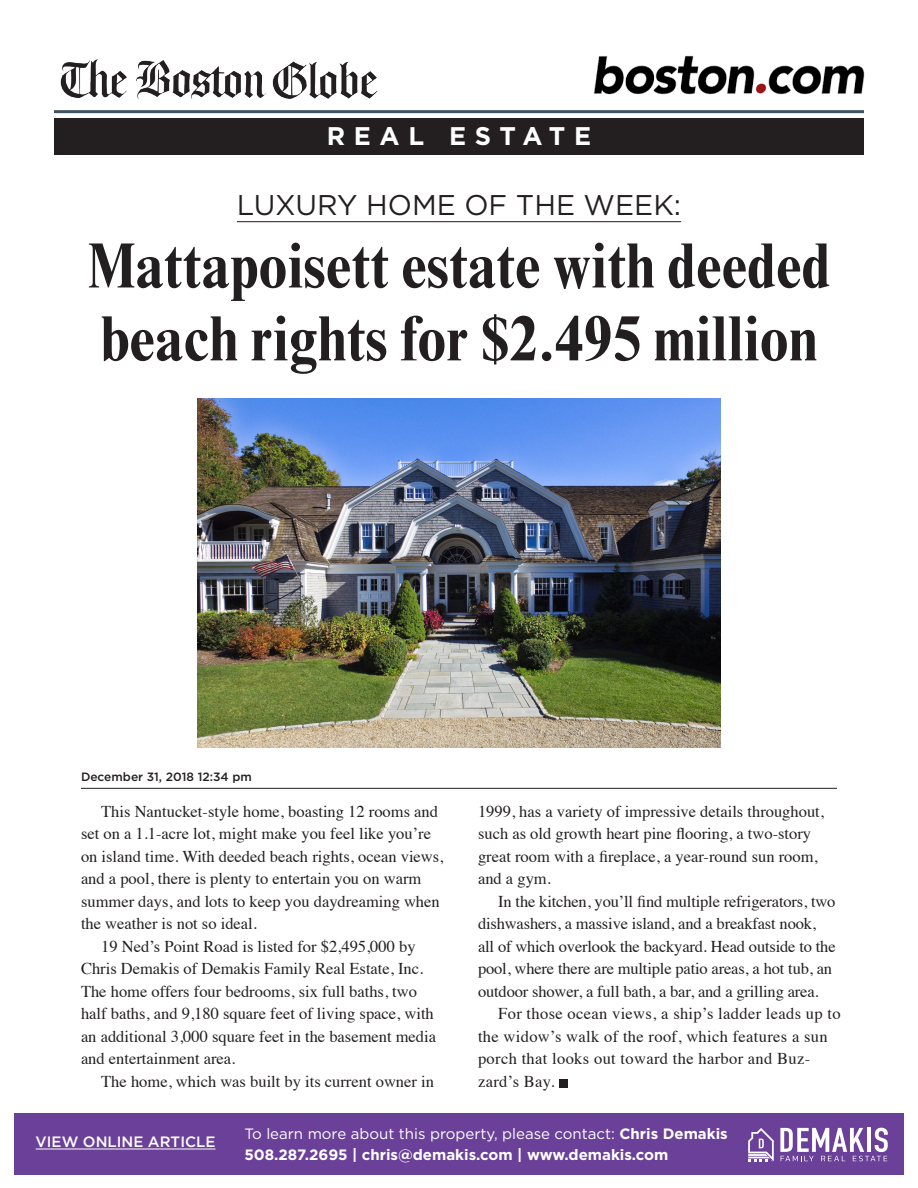
<style>
.page{position:relative;width:918px;height:1188px;background:#fff}
.page>*{position:absolute;margin:0;border:0;box-sizing:border-box;transform-origin:0 0}
.t1{font:700 condensed 64.5px "Times New Roman";color:#231f20}
.t2{font:28.5px "Gotham";color:#231f20}
.t3{font:700 25.5px "Gotham";letter-spacing:.34em;color:#fff}
.t4{font:16.5px/22.5px "Times";color:#231f20}
.t5{font:16.5px/22.6px "Times";letter-spacing:.02em;color:#231f20}
.t6{font:700 15px/21px "Gotham";color:#fff}
.t7{font:500 15px "Gotham";color:#fff}
.t8{font:500 12px "Gotham";color:#231f20}
.s1{font-weight:400}
</style>
<div class="page">
<div style="left:14px;top:1113px;width:890px;height:61px;background:#6b4099"></div>
<svg style="left:780px;top:1128px;width:108px;height:33px"></svg>
<svg style="left:748px;top:1128px;width:26px;height:33px"></svg>
<div style="left:54px;top:118px;width:810px;height:37px;background:#231f20"></div>
<img style="left:60px;top:59px;width:318px;height:40px">
<img style="left:594px;top:55px;width:271px;height:40px">
<hr style="left:54px;top:110px;width:810px;height:3px;background:#3e5364">
<hr style="left:237px;top:221px;width:444px;height:1px;background:#231f20">
<img style="left:197px;top:398px;width:524px;height:349px">
<div style="left:559px;top:1079px;width:8px;height:8px;background:#231f20"></div>
<hr style="left:81px;top:788px;width:756px;height:1px;background:#231f20">
<hr style="left:36px;top:1149px;width:180px;height:1px;background:#fff">
<p class="t3" style="left:327px;top:120px;width:266px">REAL ESTATE</p>
<p class="t2" style="left:237px;top:186px;width:446px">LUXURY HOME OF THE WEEK:</p>
<p class="t1" style="left:88px;top:228px;width:744px">Mattapoisett estate with deeded</p>
<p class="t1" style="left:100px;top:301px;width:719px">beach rights for $2.495 million</p>
<p class="t8" style="left:81px;top:769px;width:172px">December 31, 2018 12:34 pm</p>
<p class="t4" style="left:81px;top:799px;width:364px;text-indent:20px">This Nantucket-style home, boasting 12 rooms and set on a 1.1-acre lot, might make you feel like you’re on island time. With deeded beach rights, ocean views, and a pool, there is plenty to entertain you on warm summer days, and lots to keep you daydreaming when the weather is not so ideal.</p>
<p class="t4" style="left:81px;top:934px;width:357px;text-indent:20px">19 Ned’s Point Road is listed for $2,495,000 by Chris Demakis of Demakis Family Real Estate, Inc.<br>The home offers four bedrooms, six full baths, two half baths, and 9,180 square feet of living space, with an additional 3,000 square feet in the basement media and entertainment area.</p>
<p class="t4" style="left:101px;top:1069px;width:334px">The home, which was built by its current owner in</p>
<p class="t4" style="left:478px;top:799px;width:348px">1999, has a variety of impressive details throughout, such as old growth heart pine flooring, a two-story great room with a fireplace, a year-round sun room, and a gym.</p>
<p class="t4" style="left:478px;top:889px;width:359px;text-indent:20px">In the kitchen, you’ll find multiple refrigerators, two dishwashers, a massive island, and a breakfast nook, all of which overlook the backyard. Head outside to the pool, where there are multiple patio areas, a hot tub, an outdoor shower, a full bath, a bar, and a grilling area.</p>
<p class="t5" style="left:478px;top:1001px;width:364px;text-indent:20px">For those ocean views, a ship’s ladder leads up to the widow’s walk of the roof, which features a sun porch that looks out toward the harbor and Buz&shy;zard’s Bay.</p>
<p class="t7" style="left:36px;top:1132px;width:181px">VIEW ONLINE ARTICLE</p>
<p class="t6" style="left:244px;top:1123px;width:485px"><span class="s1">To learn more about this property, please contact:</span> Chris Demakis<br>508.287.2695 | chris@demakis.com | www.demakis.com</p>
</div>
